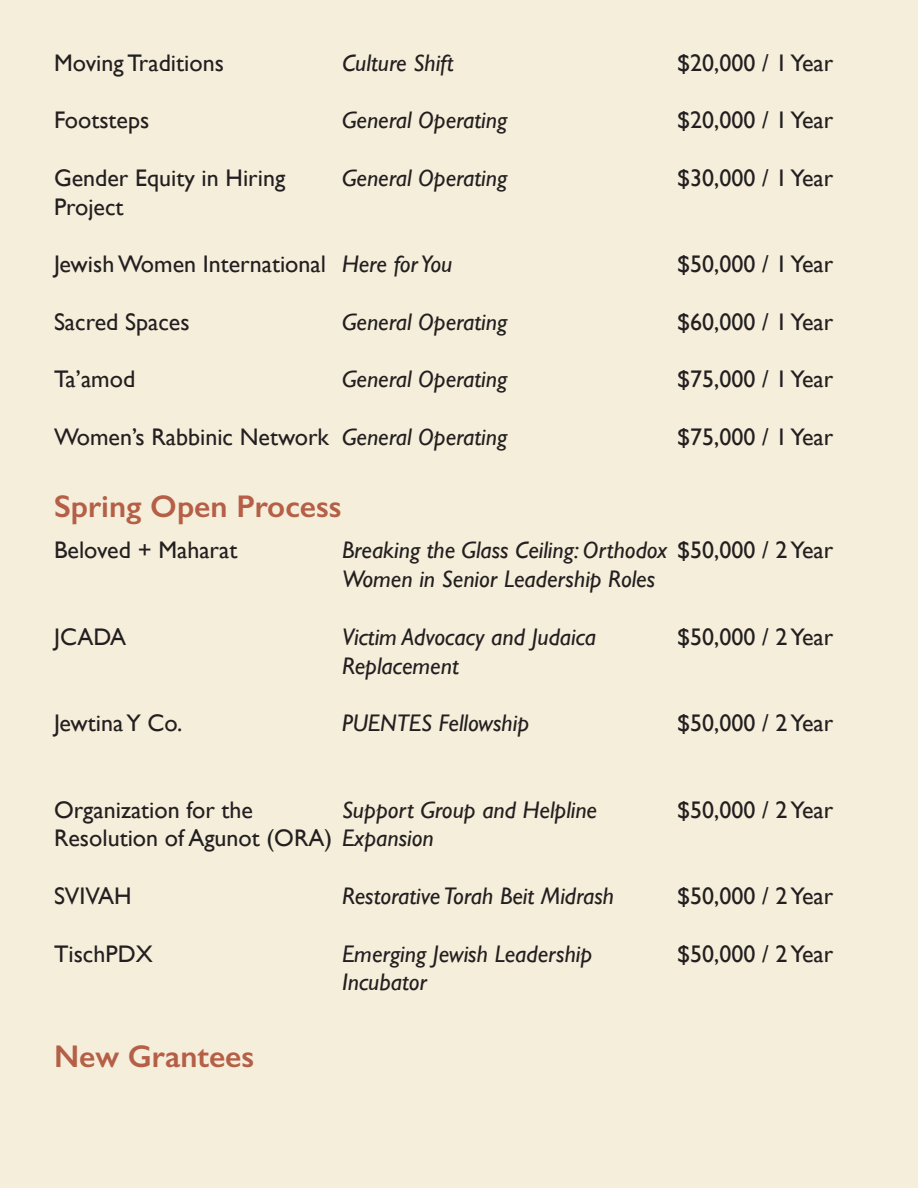
<style>
.page{position:relative;width:918px;height:1188px;background:#f5eedb}
.page>*{position:absolute;margin:0;border:0;box-sizing:border-box;transform-origin:0 0}
.t1{font:600 31.5px "Gill Sans";color:#b55f47}
.t2{font:24px/28.8px "Gill Sans";color:#231f20}
.t3{font:italic 24px/28.8px "Gill Sans";color:#231f20}
.s1{font-style:normal}
.s2{font-style:italic}
</style>
<div class="page">
<p class="t2" style="left:54px;top:48px;width:171px">Moving Traditions</p>
<p class="t2" style="left:54px;top:105px;width:97px">Footsteps</p>
<p class="t2" style="left:54px;top:163px;width:233px">Gender Equity in Hiring</p>
<p class="t2" style="left:54px;top:192px;width:71px">Project</p>
<p class="t2" style="left:54px;top:249px;width:274px">Jewish Women International</p>
<p class="t2" style="left:54px;top:307px;width:137px">Sacred Spaces</p>
<p class="t2" style="left:54px;top:365px;width:83px">Ta’amod</p>
<p class="t2" style="left:54px;top:422px;width:277px">Women’s Rabbinic Network</p>
<p class="t3" style="left:342px;top:48px;width:113px">Culture Shift</p>
<p class="t3" style="left:342px;top:106px;width:167px">General Operating</p>
<p class="t3" style="left:342px;top:163px;width:167px">General Operating</p>
<p class="t3" style="left:342px;top:250px;width:112px">Here for You</p>
<p class="t3" style="left:342px;top:307px;width:167px">General Operating</p>
<p class="t3" style="left:342px;top:365px;width:167px">General Operating</p>
<p class="t3" style="left:342px;top:422px;width:167px">General Operating</p>
<p class="t2" style="left:677px;top:48px;width:158px">$20,000 / 1 Year</p>
<p class="t2" style="left:677px;top:105px;width:158px">$20,000 / 1 Year</p>
<p class="t2" style="left:677px;top:163px;width:158px">$30,000 / 1 Year</p>
<p class="t2" style="left:677px;top:249px;width:158px">$50,000 / 1 Year</p>
<p class="t2" style="left:677px;top:307px;width:158px">$60,000 / 1 Year</p>
<p class="t2" style="left:677px;top:365px;width:158px">$75,000 / 1 Year</p>
<p class="t2" style="left:677px;top:422px;width:158px">$75,000 / 1 Year</p>
<p class="t1" style="left:54px;top:487px;width:289px">Spring Open Process</p>
<p class="t2" style="left:54px;top:536px;width:185px">Beloved + Maharat</p>
<p class="t3" style="left:342px;top:536px;width:493px">Breaking the Glass Ceiling: Orthodox <span class="s1">$50,000 / 2 Year<br></span>Women in Senior Leadership Roles</p>
<p class="t3" style="left:342px;top:622px;width:256px">Victim Advocacy and Judaica<br>Replacement</p>
<p class="t3" style="left:342px;top:709px;width:189px">PUENTES Fellowship</p>
<p class="t2" style="left:54px;top:622px;width:74px">JCADA</p>
<p class="t2" style="left:677px;top:622px;width:158px">$50,000 / 2 Year</p>
<p class="t2" style="left:54px;top:708px;width:130px">Jewtina Y Co.</p>
<p class="t2" style="left:677px;top:708px;width:158px">$50,000 / 2 Year</p>
<p class="t2" style="left:54px;top:795px;width:381px">Organization for the<br>Resolution of Agunot (ORA) <span class="s2">Expansion</span></p>
<p class="t2" style="left:54px;top:881px;width:79px">SVIVAH</p>
<p class="t3" style="left:342px;top:795px;width:257px">Support Group and Helpline</p>
<p class="t3" style="left:342px;top:881px;width:274px">Restorative Torah Beit Midrash</p>
<p class="t2" style="left:54px;top:939px;width:100px">TischPDX</p>
<p class="t1" style="left:54px;top:1037px;width:202px">New Grantees</p>
<p class="t3" style="left:342px;top:939px;width:252px">Emerging Jewish Leadership<br>Incubator</p>
<p class="t2" style="left:677px;top:795px;width:158px">$50,000 / 2 Year</p>
<p class="t2" style="left:677px;top:881px;width:158px">$50,000 / 2 Year</p>
<p class="t2" style="left:677px;top:939px;width:158px">$50,000 / 2 Year</p>
</div>
